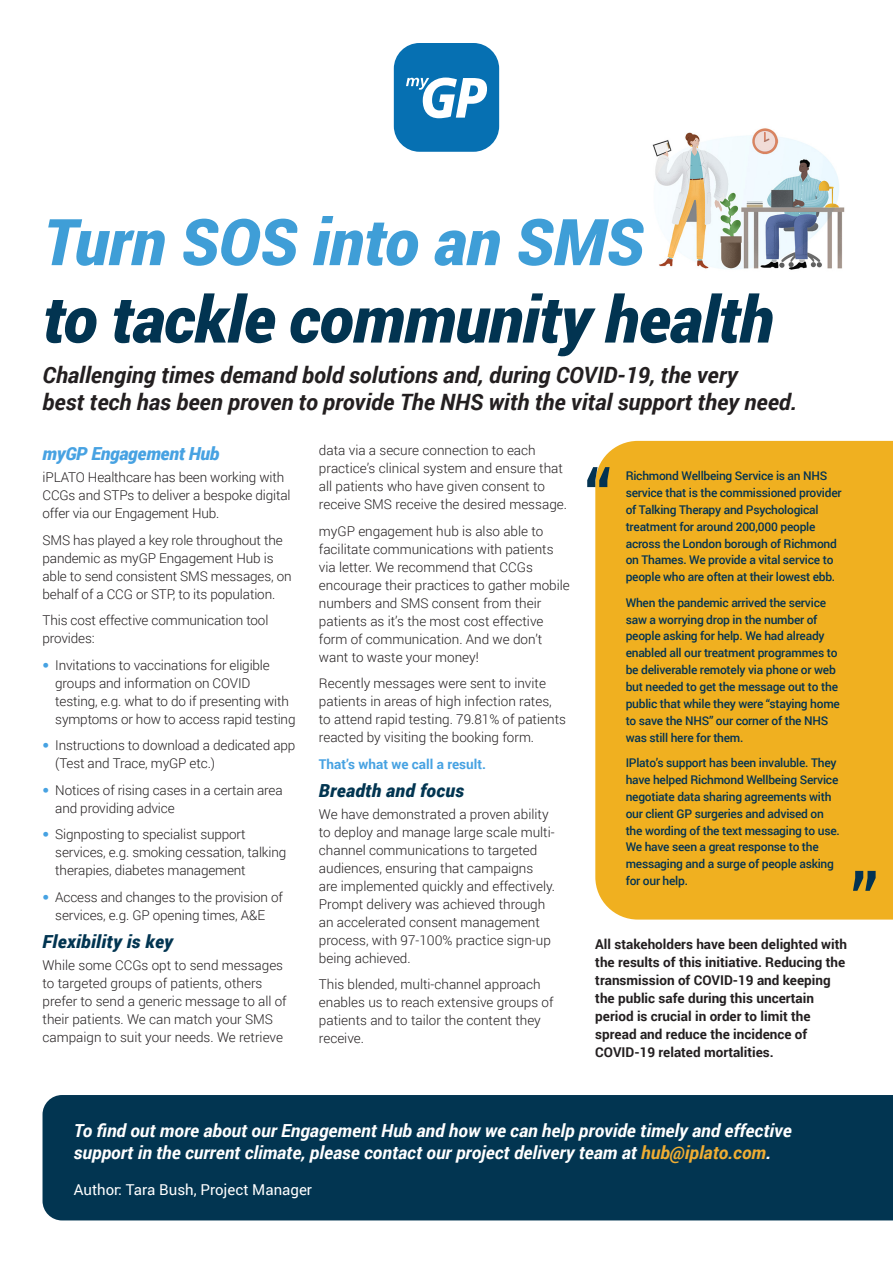
<style>
.page{position:relative;width:893px;height:1263px;background:#fff}
.page>*{position:absolute;margin:0;border:0;box-sizing:border-box;transform-origin:0 0}
.t1{font:500 75px "Roboto";color:#033352}
.t2{font:italic 900 64.5px "Roboto";letter-spacing:-.01em;color:#023451}
.t3{font:italic 900 64.5px "Roboto";color:#3f9ed7}
.t4{font:italic 700 22.5px/27px "Roboto";color:#231f20}
.t5{font:italic 700 18px/21.6px "Roboto";color:#fff}
.t6{font:italic 900 18px "Roboto";letter-spacing:.02em;color:#023551}
.t7{font:italic 900 18px "Roboto";letter-spacing:-.01em;color:#47a2e2}
.t8{font:15px "Roboto";color:#fff}
.t9{font:300 13.5px/18px "Roboto";color:#231f20}
.t10{font:700 13.5px/18px "Roboto";color:#231f20}
.t11{font:700 13.5px "Roboto";color:#47a2e2}
.t12{font:500 12px/16.8px "Roboto";letter-spacing:-.02em;color:#033352}
.s1{font-family:"Helvetica Neue";color:#47a2e2}
.s2{color:#f0ae33}
</style>
<div class="page">
<img style="left:652px;top:128px;width:193px;height:142px">
<div style="left:394px;top:43px;width:105px;height:109px;background:#0670b2;border-radius:26px"></div>
<svg style="left:406px;top:78px;width:81px;height:40px"></svg>
<div style="left:43px;top:1095px;width:850px;height:125px;background:#023551"></div>
<div style="left:595px;top:441px;width:298px;height:478px;background:#f0b020"></div>
<p class="t3" style="left:43px;top:196px;width:602px">Turn SOS into an SMS</p>
<p class="t2" style="left:43px;top:274px;width:732px">to tackle community health</p>
<p class="t4" style="left:43px;top:361px;width:756px">Challenging times demand bold solutions and, during COVID-19, the very<br>best tech has been proven to provide The NHS with the vital support they need.</p>
<p class="t7" style="left:43px;top:441px;width:178px">myGP Engagement Hub</p>
<p class="t9" style="left:43px;top:468px;width:250px">iPLATO Healthcare has been working with<br>CCGs and STPs to deliver a bespoke digital offer via our Engagement Hub.</p>
<p class="t9" style="left:43px;top:530px;width:251px">SMS has played a key role throughout the pandemic as myGP Engagement Hub is able to send consistent SMS messages, on behalf of a CCG or STP, to its population.</p>
<p class="t9" style="left:43px;top:611px;width:227px">This cost effective communication tool provides:</p>
<p class="t9" style="left:55px;top:655px;width:242px;text-indent:-13px"><span class="s1">•</span> Invitations to vaccinations for eligible groups and information on COVID testing, e.g. what to do if presenting with symptoms or how to access rapid testing</p>
<p class="t9" style="left:55px;top:736px;width:242px;text-indent:-13px"><span class="s1">•</span> Instructions to download a dedicated app (Test and Trace, myGP etc.)</p>
<p class="t9" style="left:55px;top:780px;width:229px;text-indent:-13px"><span class="s1">•</span> Notices of rising cases in a certain area and providing advice</p>
<p class="t9" style="left:55px;top:825px;width:232px;text-indent:-13px"><span class="s1">•</span> Signposting to specialist support services, e.g. smoking cessation, talking therapies, diabetes management</p>
<p class="t9" style="left:43px;top:887px;width:242px;text-align:center"><span class="s1">•</span> Access and changes to the provision of services, e.g. GP opening times, A&amp;E</p>
<p class="t6" style="left:43px;top:928px;width:132px">Flexibility is key</p>
<p class="t9" style="left:43px;top:955px;width:246px">While some CCGs opt to send messages to targeted groups of patients, others prefer to send a generic message to all of their patients. We can match your SMS campaign to suit your needs. We retrieve</p>
<p class="t9" style="left:319px;top:441px;width:250px">data via a secure connection to each practice’s clinical system and ensure that all patients who have given consent to receive SMS receive the desired message.</p>
<p class="t9" style="left:319px;top:521px;width:252px">myGP engagement hub is also able to facilitate communications with patients via letter. We recommend that CCGs encourage their practices to gather mobile numbers and SMS consent from their patients as it’s the most cost effective form of communication. And we don’t want to waste your money!</p>
<p class="t9" style="left:319px;top:674px;width:249px">Recently messages were sent to invite patients in areas of high infection rates, to attend rapid testing. 79.81% of patients reacted by visiting the booking form.</p>
<p class="t11" style="left:319px;top:754px;width:169px">That’s what we call a result.</p>
<p class="t6" style="left:319px;top:777px;width:147px">Breadth and focus</p>
<p class="t9" style="left:319px;top:805px;width:238px">We have demonstrated a proven ability to deploy and manage large scale multi&shy;channel communications to targeted audiences, ensuring that campaigns are implemented quickly and effectively.<br>Prompt delivery was achieved through an accelerated consent management process, with 97-100% practice sign-up being achieved.</p>
<p class="t9" style="left:319px;top:975px;width:236px">This blended, multi-channel approach enables us to reach extensive groups of patients and to tailor the content they receive.</p>
<p class="t1" style="left:585px;top:445px;width:29px">“</p>
<p class="t12" style="left:626px;top:467px;width:217px">Richmond Wellbeing Service is an NHS service that is the commissioned provider of Talking Therapy and Psychological treatment for around 200,000 people across the London borough of Richmond on Thames. We provide a vital service to people who are often at their lowest ebb.</p>
<p class="t12" style="left:626px;top:593px;width:216px">When the pandemic arrived the service saw a worrying drop in the number of people asking for help. We had already enabled all our treatment programmes to be deliverable remotely via phone or web but needed to get the message out to the public that while they were “staying home to save the NHS” our corner of the NHS was still here for them.</p>
<p class="t12" style="left:626px;top:754px;width:216px">IPlato’s support has been invaluble. They have helped Richmond Wellbeing Service negotiate data sharing agreements with our client GP surgeries and advised on the wording of the text messaging to use.<br>We have seen a great response to the messaging and a surge of people asking for our help.</p>
<p class="t1" style="left:850px;top:848px;width:29px">”</p>
<p class="t10" style="left:595px;top:934px;width:253px">All stakeholders have been delighted with the results of this initiative. Reducing the transmission of COVID-19 and keeping the public safe during this uncertain period is crucial in order to limit the spread and reduce the incidence of COVID-19 related mortalities.</p>
<p class="t5" style="left:74px;top:1119px;width:719px">To find out more about our Engagement Hub and how we can help provide timely and effective support in the current climate, please contact our project delivery team at <span class="s2">hub@iplato.com</span>.</p>
<p class="t8" style="left:74px;top:1179px;width:240px">Author: Tara Bush, Project Manager</p>
</div>
